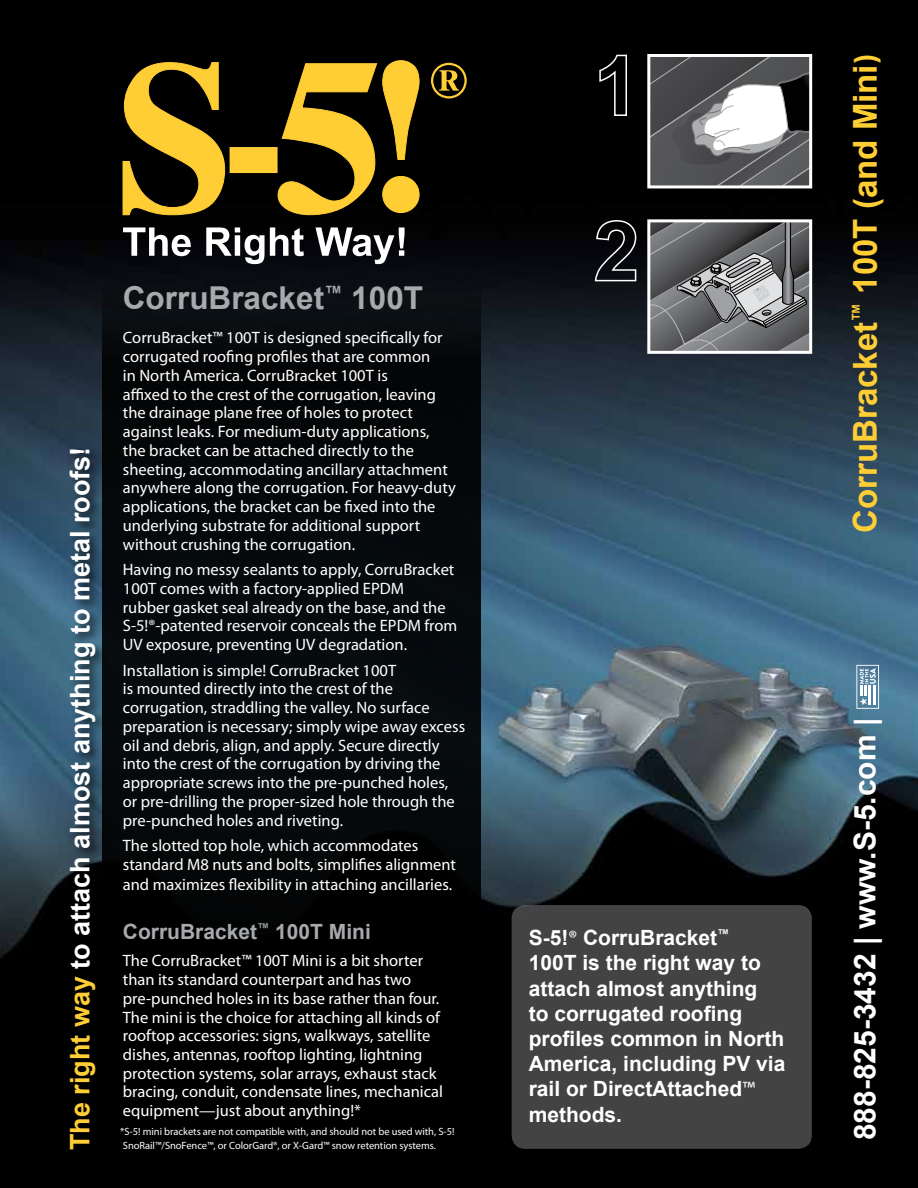
<style>
.page{position:relative;width:918px;height:1188px;background:#fff}
.page>*{position:absolute;margin:0;border:0;box-sizing:border-box;transform-origin:0 0}
.t1{font:700 33px "Arial";color:#ffce35}
.t2{font:700 31.5px "Arial";color:#a7a9ac}
.t3{font:700 30px "Arial";color:#fff}
.t4{font:700 27px "Arial";color:#fff}
.t5{font:700 21px/25.2px "Arial";color:#fff}
.t6{font:700 21px "Arial";color:#a7a9ac}
.t7{font:16.5px/18.8px "Myriad Pro";color:#fff}
.t8{font:10.5px/13.5px "Myriad Pro";letter-spacing:-.005em;color:#fff}
.s1{color:#ffce35}
.s2{font-family:"Myriad Pro";font-weight:400}
.s3{font-family:"Myriad Pro"}
</style>
<div class="page">
<img style="left:0;top:0;width:918px;height:1188px">
<div style="left:102px;top:0;width:379px;height:1188px;background:#040608"></div>
<div style="left:68px;top:446px;width:39px;height:715px;background:#000;opacity:.75"></div>
<svg style="left:856px;top:665px;width:23px;height:44px"></svg>
<div style="left:512px;top:905px;width:300px;height:244px;background:#434343;border-radius:14px"></div>
<svg style="left:651px;top:58px;width:157px;height:126px"></svg>
<div style="left:647px;top:54px;width:165px;height:134px;border:3px solid #fff"></div>
<svg style="left:599px;top:54px;width:29px;height:63px"></svg>
<svg style="left:651px;top:223px;width:157px;height:127px"></svg>
<div style="left:712px;top:264px;width:8px;height:5px;border:1px solid #000;border-radius:50%"></div>
<div style="left:647px;top:219px;width:165px;height:135px;border:3px solid #fff"></div>
<svg style="left:594px;top:219px;width:43px;height:63px"></svg>
<svg style="left:123px;top:227px;width:68px;height:29px"></svg>
<svg style="left:206px;top:227px;width:98px;height:37px"></svg>
<svg style="left:315px;top:227px;width:90px;height:37px"></svg>
<svg style="left:123px;top:62px;width:102px;height:153px"></svg>
<div style="left:230px;top:148px;width:47px;height:25px;background:#ffce35"></div>
<div style="left:230px;top:147px;width:47px;height:26px;border:1px solid #ffce35"></div>
<svg style="left:278px;top:61px;width:141px;height:154px"></svg>
<svg style="left:431px;top:63px;width:36px;height:35px"></svg>
<h3 class="t4" style="left:62px;top:1150px;width:705px;rotate:-90deg"><span class="s1">The right way</span> to attach almost anything to metal roofs!</h3>
<h2 class="t2" style="left:123px;top:277px;width:302px">CorruBracket<sup>™</sup> 100T</h2>
<p class="t7" style="left:123px;top:328px;width:334px">CorruBracket™ 100T is designed specifically for corrugated roofing profiles that are common<br>in North America. CorruBracket 100T is<br>affixed to the crest of the corrugation, leaving the drainage plane free of holes to protect against leaks. For medium‑duty applications, the bracket can be attached directly to the sheeting, accommodating ancillary attachment anywhere along the corrugation. For heavy‑duty applications, the bracket can be fixed into the underlying substrate for additional support without crushing the corrugation.</p>
<p class="t7" style="left:123px;top:560px;width:336px">Having no messy sealants to apply, CorruBracket 100T comes with a factory‑applied EPDM<br>rubber gasket seal already on the base, and the S‑5!®‑patented reservoir conceals the EPDM from UV exposure, preventing UV degradation.</p>
<p class="t7" style="left:123px;top:660px;width:344px">Installation is simple! CorruBracket 100T<br>is mounted directly into the crest of the corrugation, straddling the valley. No surface preparation is necessary; simply wipe away excess oil and debris, align, and apply. Secure directly into the crest of the corrugation by driving the appropriate screws into the pre‑punched holes, or pre‑drilling the proper‑sized hole through the pre‑punched holes and riveting.</p>
<p class="t7" style="left:123px;top:836px;width:335px;line-height:19.2px">The slotted top hole, which accommodates standard M8 nuts and bolts, simplifies alignment and maximizes flexibility in attaching ancillaries.</p>
<p class="t6" style="left:123px;top:917px;width:249px">CorruBracket<sup>™</sup> 100T Mini</p>
<p class="t7" style="left:123px;top:951px;width:322px">The CorruBracket™ 100T Mini is a bit shorter than its standard counterpart and has two pre‑punched holes in its base rather than four.<br>The mini is the choice for attaching all kinds of rooftop accessories: signs, walkways, satellite dishes, antennas, rooftop lighting, lightning protection systems, solar arrays, exhaust stack bracing, conduit, condensate lines, mechanical equipment—just about anything!*</p>
<p class="t8" style="left:120px;top:1125px;width:336px">*S-5! mini brackets are not compatible with, and should not be used with, S-5!<br>SnoRail™/SnoFence™, or ColorGard®, or X-Gard™ snow retention systems.</p>
<p class="t5" style="left:529px;top:926px;width:258px">S-5!<span class="s2">®</span> CorruBracket<sup>™<br></sup>100T is the right way to attach almost anything<br>to corrugated roofing profiles common in North<br>America, including PV via rail or DirectAttached<span class="s2">™ </span>methods.</p>
<h1 class="t1" style="left:843px;top:533px;width:480px;rotate:-90deg">CorruBracket<sup>™</sup> 100T (and Mini<span class="s3">)</span></h1>
<h3 class="t3" style="left:845px;top:1140px;width:424px;rotate:-90deg">888-825-3432 | www.S-5.com |</h3>
</div>
